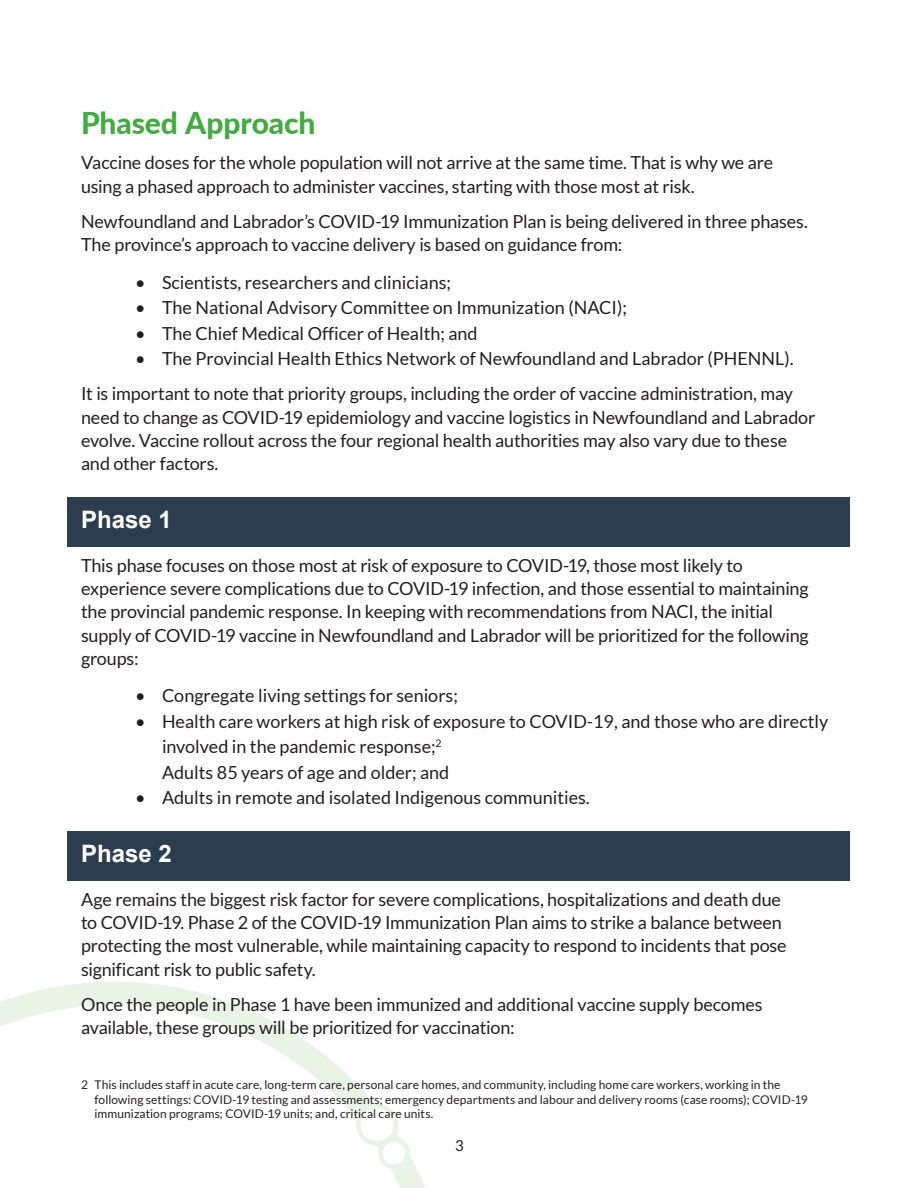
<style>
.page{position:relative;width:918px;height:1188px;background:#fff}
.page>*{position:absolute;margin:0;border:0;box-sizing:border-box;transform-origin:0 0}
.Heading_1{font:800 30px "Lato";letter-spacing:-.005em;color:#44aa42}
.Heading_2{font:700 24px "Arial";color:#fff}
.Text{font:18px/23.2px "Lato";letter-spacing:-.01em;color:#231f20}
.Text-2{font:15px "Lato";color:#231f20}
.t1{font:12px/14.4px "Lato";letter-spacing:.01em;color:#231f20}
</style>
<div class="page">
<svg style="left:0;top:982px;width:426px;height:206px"></svg>
<svg style="left:354px;top:1102px;width:57px;height:70px"></svg>
<div style="left:68px;top:497px;width:782px;height:50px;background:#2b3d4f"></div>
<div style="left:68px;top:832px;width:782px;height:49px;background:#2b3d4f"></div>
<p class="Heading_1" style="left:81px;top:101px;width:236px">Phased Approach</p>
<p class="Text" style="left:81px;top:151px;width:694px">Vaccine doses for the whole population will not arrive at the same time. That is why we are using a phased approach to administer vaccines, starting with those most at risk.</p>
<p class="Text" style="left:81px;top:210px;width:728px">Newfoundland and Labrador’s COVID-19 Immunization Plan is being delivered in three phases.<br>The province’s approach to vaccine delivery is based on guidance from:</p>
<p class="Text" style="left:135px;top:270px;width:318px">• Scientists, researchers and clinicians;</p>
<p class="Text" style="left:135px;top:296px;width:494px">• The National Advisory Committee on Immunization (NACI);</p>
<p class="Text" style="left:135px;top:321px;width:344px">• The Chief Medical Officer of Health; and</p>
<p class="Text" style="left:135px;top:347px;width:660px">• The Provincial Health Ethics Network of Newfoundland and Labrador (PHENNL).</p>
<p class="Text" style="left:81px;top:382px;width:736px">It is important to note that priority groups, including the order of vaccine administration, may need to change as COVID-19 epidemiology and vaccine logistics in Newfoundland and Labrador evolve. Vaccine rollout across the four regional health authorities may also vary due to these and other factors.</p>
<p class="Heading_2" style="left:81px;top:504px;width:92px">Phase 1</p>
<p class="Text" style="left:81px;top:554px;width:729px">This phase focuses on those most at risk of exposure to COVID-19, those most likely to experience severe complications due to COVID-19 infection, and those essential to maintaining the provincial pandemic response. In keeping with recommendations from NACI, the initial supply of COVID-19 vaccine in Newfoundland and Labrador will be prioritized for the following groups:</p>
<p class="Text" style="left:135px;top:684px;width:324px">• Congregate living settings for seniors;</p>
<p class="Text" style="left:162px;top:708px;width:668px;line-height:25.5px;text-indent:-27px">• Health care workers at high risk of exposure to COVID-19, and those who are directly involved in the pandemic response;<sup>2<br></sup>Adults 85 years of age and older; and</p>
<p class="Text" style="left:135px;top:786px;width:456px">• Adults in remote and isolated Indigenous communities.</p>
<p class="Heading_2" style="left:81px;top:838px;width:92px">Phase 2</p>
<p class="Text" style="left:81px;top:888px;width:707px">Age remains the biggest risk factor for severe complications, hospitalizations and death due to COVID-19. Phase 2 of the COVID-19 Immunization Plan aims to strike a balance between protecting the most vulnerable, while maintaining capacity to respond to incidents that pose significant risk to public safety.</p>
<p class="Text" style="left:81px;top:993px;width:683px">Once the people in Phase 1 have been immunized and additional vaccine supply becomes available, these groups will be prioritized for vaccination:</p>
<p class="t1" style="left:94px;top:1078px;width:715px;text-indent:-14px">2 This includes staff in acute care, long-term care, personal care homes, and community, including home care workers, working in the following settings: COVID-19 testing and assessments; emergency departments and labour and delivery rooms (case rooms); COVID-19 immunization programs; COVID-19 units; and, critical care units.</p>
<p class="Text-2" style="left:455px;top:1138px;width:10px">3</p>
</div>
